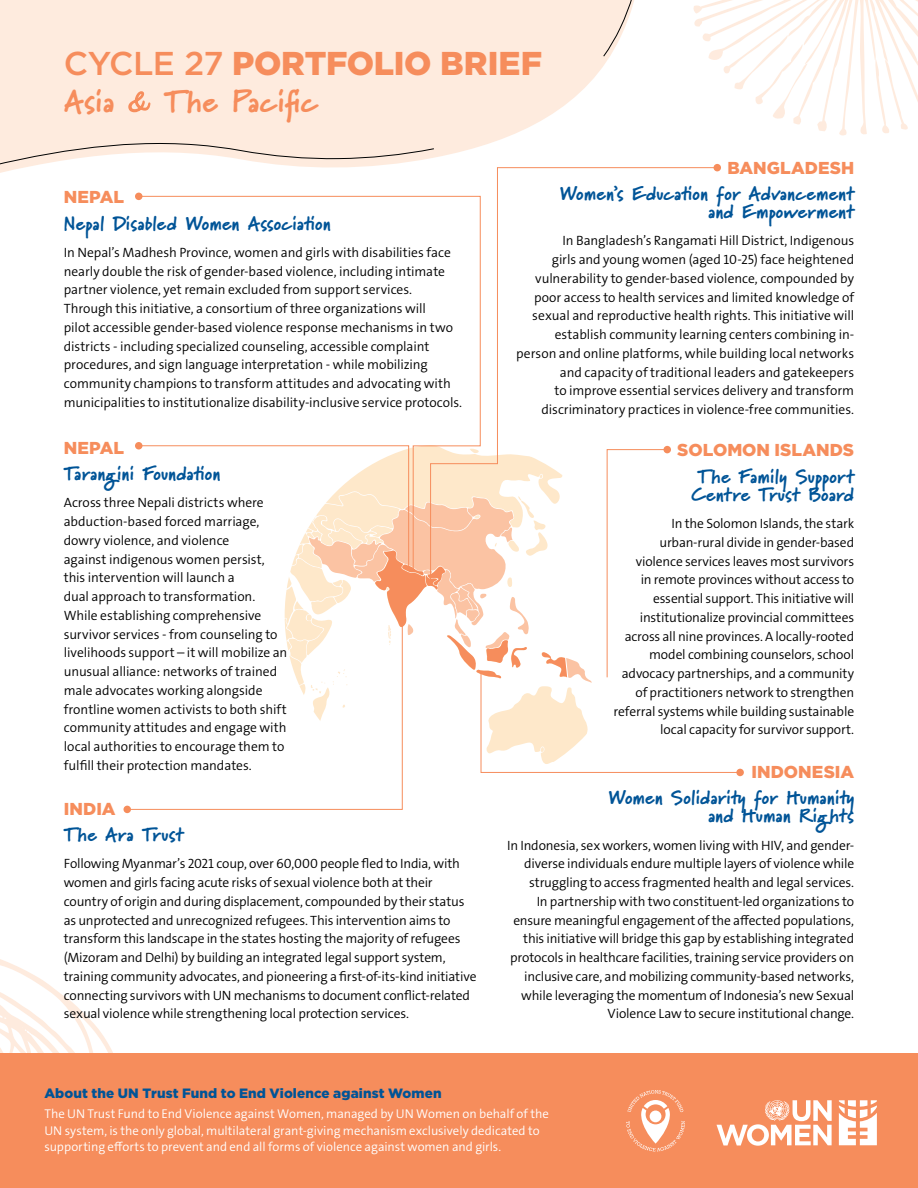
<style>
.page{position:relative;width:918px;height:1188px;background:#fff}
.page>*{position:absolute;margin:0;border:0;box-sizing:border-box;transform-origin:0 0}
.t1{font:900 33px "Gotham";letter-spacing:-.005em;color:#f68d5c}
.t2{font:900 31.5px "Marydale";letter-spacing:.01em;color:#f68d5c}
.t3{font:900 19.5px/18px "Marydale";letter-spacing:.005em;color:#005497;text-align:right}
.t4{font:900 17.25px "Gotham";color:#f68d5c}
.t5{font:13.5px/18.8px "Grundfos The Sans OT 4 SL";letter-spacing:-.01em;color:#000}
.t6{font:900 13.5px "Gotham";letter-spacing:.01em;color:#005497}
.t7{font:12.75px/16.5px "Grundfos The Sans OT 4 SL";color:#fff}
.s1{font-weight:500}
</style>
<div class="page">
<svg style="left:0;top:959px;width:125px;height:95px"></svg>
<svg style="left:693px;top:0;width:225px;height:136px"></svg>
<div style="left:0;top:1054px;width:918px;height:134px;background:#f68d5c"></div>
<svg style="left:0;top:57px;width:609px;height:101px;fill:#feebde"></svg>
<div style="left:0;top:0;width:634px;height:57px;background:#feebde"></div>
<svg style="left:0;top:84px;width:435px;height:116px"></svg>
<svg style="left:127px;top:71px;width:24px;height:42px"></svg>
<svg style="left:626px;top:1090px;width:59px;height:61px"></svg>
<svg style="left:717px;top:1100px;width:115px;height:46px"></svg>
<svg style="left:839px;top:1100px;width:38px;height:45px"></svg>
<svg style="left:430px;top:167px;width:288px;height:274px"></svg>
<div style="left:714px;top:164px;width:7px;height:7px;background:#f68d5c;border-radius:50%"></div>
<svg style="left:138px;top:196px;width:343px;height:245px"></svg>
<div style="left:135px;top:193px;width:7px;height:7px;background:#f68d5c;border-radius:50%"></div>
<svg style="left:126px;top:781px;width:277px;height:29px"></svg>
<div style="left:123px;top:806px;width:8px;height:7px;background:#f68d5c;border-radius:50%"></div>
<div style="left:135px;top:442px;width:7px;height:8px;background:#f68d5c;border-radius:50%"></div>
<div style="left:736px;top:769px;width:8px;height:7px;background:#f68d5c;border-radius:50%"></div>
<svg style="left:138px;top:441px;width:603px;height:340px"></svg>
<div style="left:664px;top:446px;width:7px;height:7px;background:#f68d5c;border-radius:50%"></div>
<h1 class="t1" style="left:64px;top:45px;width:480px"><span class="s1">CYCLE 27</span> PORTFOLIO BRIEF</h1>
<h2 class="t2" style="left:64px;top:83px;width:52px">Asia</h2>
<h2 class="t2" style="left:164px;top:83px;width:155px">The Pacific</h2>
<p class="t4" style="left:64px;top:187px;width:62px">NEPAL</p>
<h3 class="t3" style="left:64px;top:214px;width:268px">Nepal Disabled Women Association</h3>
<p class="t5" style="left:64px;top:243px;width:400px">In Nepal’s Madhesh Province, women and girls with disabilities face nearly double the risk of gender-based violence, including intimate partner violence, yet remain excluded from support services.<br>Through this initiative, a consortium of three organizations will<br>pilot accessible gender-based violence response mechanisms in two districts - including specialized counseling, accessible complaint procedures, and sign language interpretation - while mobilizing community champions to transform attitudes and advocating with municipalities to institutionalize disability-inclusive service protocols.</p>
<p class="t4" style="left:64px;top:437px;width:62px">NEPAL</p>
<h3 class="t3" style="left:64px;top:464px;width:158px">Tarangini Foundation</h3>
<p class="t5" style="left:64px;top:493px;width:225px">Across three Nepali districts where abduction-based forced marriage, dowry violence, and violence<br>against indigenous women persist, this intervention will launch a<br>dual approach to transformation.<br>While establishing comprehensive survivor services - from counseling to livelihoods support – it will mobilize an unusual alliance: networks of trained male advocates working alongside frontline women activists to both shift community attitudes and engage with local authorities to encourage them to fulfill their protection mandates.</p>
<p class="t4" style="left:64px;top:799px;width:53px">INDIA</p>
<h3 class="t3" style="left:64px;top:825px;width:121px">The Ara Trust</h3>
<p class="t5" style="left:64px;top:855px;width:414px">Following Myanmar’s 2021 coup, over 60,000 people fled to India, with women and girls facing acute risks of sexual violence both at their country of origin and during displacement, compounded by their status as unprotected and unrecognized refugees. This intervention aims to transform this landscape in the states hosting the majority of refugees (Mizoram and Delhi) by building an integrated legal support system, training community advocates, and pioneering a first-of-its-kind initiative connecting survivors with UN mechanisms to document conflict-related sexual violence while strengthening local protection services.</p>
<p class="t4" style="left:728px;top:158px;width:128px">BANGLADESH</p>
<h3 class="t3" style="left:560px;top:184px;width:296px">Women’s Education for Advancement and Empowerment</h3>
<p class="t5" style="left:516px;top:232px;width:339px;text-align:right">In Bangladesh’s Rangamati Hill District, Indigenous<br>girls and young women (aged 10-25) face heightened vulnerability to gender-based violence, compounded by poor access to health services and limited knowledge of sexual and reproductive health rights. This initiative will establish community learning centers combining in&shy;person and online platforms, while building local networks and capacity of traditional leaders and gatekeepers<br>to improve essential services delivery and transform discriminatory practices in violence-free communities.</p>
<p class="t4" style="left:677px;top:440px;width:178px">SOLOMON ISLANDS</p>
<h3 class="t3" style="left:691px;top:467px;width:164px;text-align:center">The Family Support<br>Centre Trust Board</h3>
<p class="t5" style="left:613px;top:514px;width:242px;text-align:right">In the Solomon Islands, the stark urban-rural divide in gender-based violence services leaves most survivors<br>in remote provinces without access to essential support. This initiative will institutionalize provincial committees across all nine provinces. A locally-rooted model combining counselors, school advocacy partnerships, and a community of practitioners network to strengthen referral systems while building sustainable local capacity for survivor support.</p>
<p class="t4" style="left:751px;top:762px;width:104px">INDONESIA</p>
<h3 class="t3" style="left:608px;top:789px;width:247px">Women Solidarity for Humanity and Human Rights</h3>
<p class="t5" style="left:507px;top:836px;width:349px;text-align:right">In Indonesia, sex workers, women living with HIV, and gender&shy;diverse individuals endure multiple layers of violence while struggling to access fragmented health and legal services.<br>In partnership with two constituent-led organizations to ensure meaningful engagement of the affected populations, this initiative will bridge this gap by establishing integrated protocols in healthcare facilities, training service providers on inclusive care, and mobilizing community-based networks, while leveraging the momentum of Indonesia’s new Sexual Violence Law to secure institutional change.</p>
<p class="t6" style="left:44px;top:1085px;width:399px">About the UN Trust Fund to End Violence against Women</p>
<p class="t7" style="left:44px;top:1106px;width:506px">The UN Trust Fund to End Violence against Women, managed by UN Women on behalf of the<br>UN system, is the only global, multilateral grant-giving mechanism exclusively dedicated to supporting efforts to prevent and end all forms of violence against women and girls.</p>
</div>
